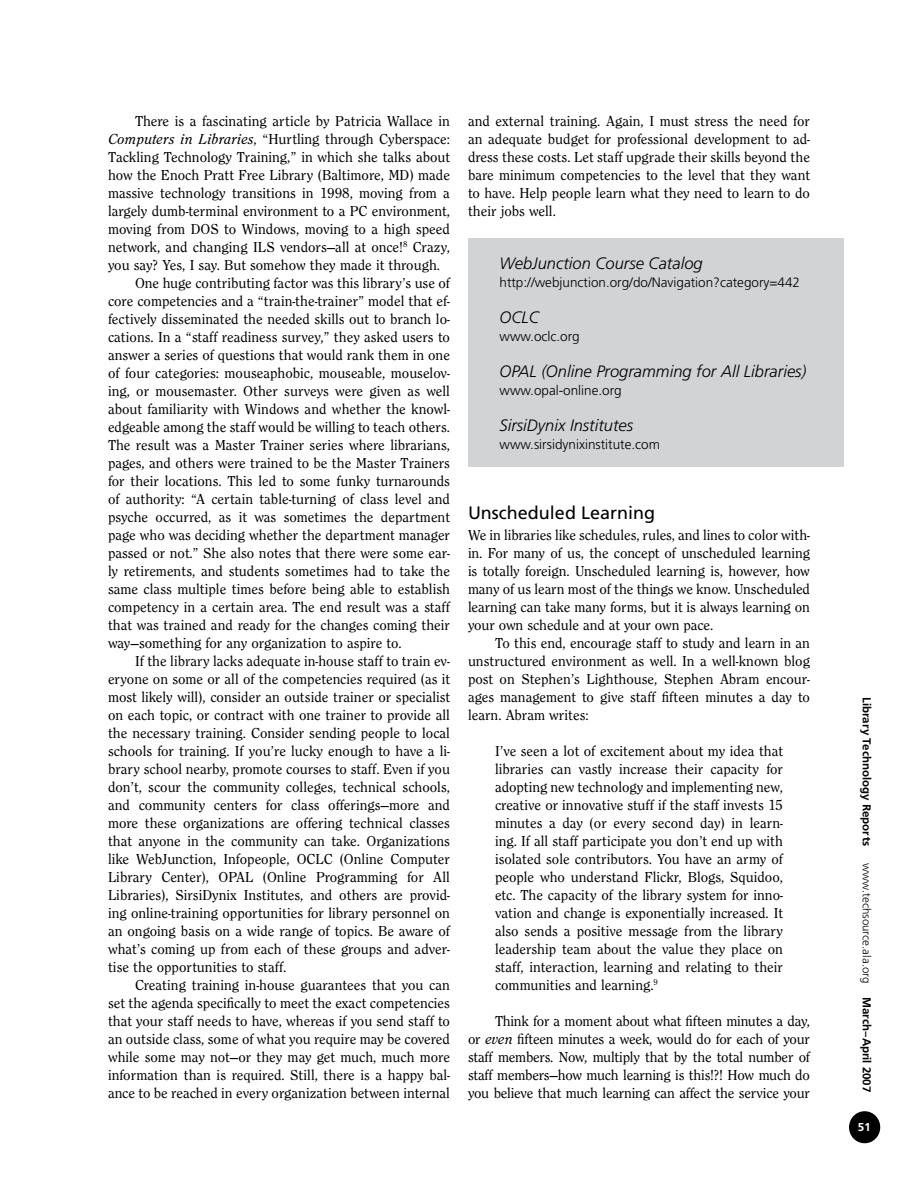
<style>
.page{position:relative;width:918px;height:1188px;background:#fff}
.page>*{position:absolute;margin:0;border:0;box-sizing:border-box;transform-origin:0 0}
.t1{font:18px "Frutiger";color:#000}
.t2{font:italic 300 16.5px "Frutiger";color:#000}
.t3{font:15px/18px "Clearface Regular DTC";color:#000;text-align:justify}
.t4{font:300 13.5px "Frutiger";color:#000}
.t5{font:12px "Frugal Sans Light DTC";color:#000}
.t6{font:12px "Frugal Sans Bold DTC";color:#000}
.t7{font:12px "Frugal Sans Bold DTC";color:#fff}
.s1{font-family:"Clearface Regular Italic DTC"}
.s2{font-family:"Frugal Sans Bold DTC"}
</style>
<div class="page">
<div style="left:850px;top:1112px;width:29px;height:31px;background:#000;border-radius:50%"></div>
<div style="left:849px;top:1111px;width:31px;height:32px;border:2px solid #000;border-radius:50%"></div>
<div style="left:468px;top:239px;width:375px;height:228px;background:#d1d3d4"></div>
<p class="t3" style="left:135px;top:112px;width:316px">There is a fascinating article by Patricia Wallace in</p>
<p class="t3" style="left:108px;top:130px;width:344px"><span class="s1">Computers in Libraries</span>, “Hurtling through Cyberspace:</p>
<p class="t3" style="left:108px;top:148px;width:344px">Tackling Technology Training,” in which she talks about</p>
<p class="t3" style="left:108px;top:166px;width:343px">how the Enoch Pratt Free Library (Baltimore, MD) made</p>
<p class="t3" style="left:108px;top:184px;width:343px">massive technology transitions in 1998, moving from a</p>
<p class="t3" style="left:108px;top:202px;width:343px">largely dumb-terminal environment to a PC environment,</p>
<p class="t3" style="left:108px;top:220px;width:343px">moving from DOS to Windows, moving to a high speed</p>
<p class="t3" style="left:108px;top:238px;width:343px">network, and changing ILS vendors—all at once!<sup>8</sup> Crazy,</p>
<p class="t3" style="left:108px;top:256px;width:334px">you say? Yes, I say. But somehow they made it through.</p>
<p class="t3" style="left:135px;top:274px;width:317px">One huge contributing factor was this library’s use of</p>
<p class="t3" style="left:108px;top:292px;width:343px">core competencies and a “train-the-trainer” model that ef-</p>
<p class="t3" style="left:108px;top:310px;width:343px">fectively disseminated the needed skills out to branch lo-</p>
<p class="t3" style="left:108px;top:328px;width:343px">cations. In a “staff readiness survey,” they asked users to</p>
<p class="t3" style="left:108px;top:346px;width:343px">answer a series of questions that would rank them in one</p>
<p class="t3" style="left:108px;top:364px;width:343px">of four categories: mouseaphobic, mouseable, mouselov-</p>
<p class="t3" style="left:108px;top:382px;width:343px">ing, or mousemaster. Other surveys were given as well</p>
<p class="t3" style="left:108px;top:400px;width:343px">about familiarity with Windows and whether the knowl-</p>
<p class="t3" style="left:108px;top:418px;width:343px">edgeable among the staff would be willing to teach others.</p>
<p class="t3" style="left:108px;top:436px;width:343px">The result was a Master Trainer series where librarians,</p>
<p class="t3" style="left:108px;top:454px;width:343px">pages, and others were trained to be the Master Trainers</p>
<p class="t3" style="left:108px;top:472px;width:343px">for their locations. This led to some funky turnarounds</p>
<p class="t3" style="left:108px;top:490px;width:343px">of authority: “A certain table-turning of class level and</p>
<p class="t3" style="left:108px;top:508px;width:343px">psyche occurred, as it was sometimes the department</p>
<p class="t3" style="left:108px;top:526px;width:344px">page who was deciding whether the department manager</p>
<p class="t3" style="left:108px;top:544px;width:343px">passed or not.” She also notes that there were some ear-</p>
<p class="t3" style="left:108px;top:562px;width:344px">ly retirements, and students sometimes had to take the</p>
<p class="t3" style="left:108px;top:580px;width:343px">same class multiple times before being able to establish</p>
<p class="t3" style="left:108px;top:598px;width:343px">competency in a certain area. The end result was a staff</p>
<p class="t3" style="left:108px;top:616px;width:344px">that was trained and ready for the changes coming their</p>
<p class="t3" style="left:108px;top:634px;width:295px">way—something for any organization to aspire to.</p>
<p class="t3" style="left:135px;top:652px;width:316px">If the library lacks adequate in-house staff to train ev-</p>
<p class="t3" style="left:108px;top:670px;width:344px">eryone on some or all of the competencies required (as it</p>
<p class="t3" style="left:108px;top:688px;width:344px">most likely will), consider an outside trainer or specialist</p>
<p class="t3" style="left:108px;top:706px;width:343px">on each topic, or contract with one trainer to provide all</p>
<p class="t3" style="left:108px;top:724px;width:344px">the necessary training. Consider sending people to local</p>
<p class="t3" style="left:108px;top:742px;width:343px">schools for training. If you’re lucky enough to have a li-</p>
<p class="t3" style="left:108px;top:760px;width:343px">brary school nearby, promote courses to staff. Even if you</p>
<p class="t3" style="left:108px;top:778px;width:344px">don’t, scour the community colleges, technical schools,</p>
<p class="t3" style="left:108px;top:796px;width:343px">and community centers for class offerings—more and</p>
<p class="t3" style="left:108px;top:814px;width:344px">more these organizations are offering technical classes</p>
<p class="t3" style="left:108px;top:832px;width:343px">that anyone in the community can take. Organizations</p>
<p class="t3" style="left:108px;top:850px;width:343px">like WebJunction, Infopeople, OCLC (Online Computer</p>
<p class="t3" style="left:108px;top:868px;width:344px">Library Center), OPAL (Online Programming for All</p>
<p class="t3" style="left:108px;top:886px;width:343px">Libraries), SirsiDynix Institutes, and others are provid-</p>
<p class="t3" style="left:108px;top:904px;width:344px">ing online-training opportunities for library personnel on</p>
<p class="t3" style="left:108px;top:922px;width:343px">an ongoing basis on a wide range of topics. Be aware of</p>
<p class="t3" style="left:108px;top:940px;width:343px">what’s coming up from each of these groups and adver-</p>
<p class="t3" style="left:108px;top:958px;width:180px">tise the opportunities to staff.</p>
<p class="t3" style="left:135px;top:976px;width:317px">Creating training in-house guarantees that you can</p>
<p class="t3" style="left:108px;top:994px;width:343px">set the agenda specifically to meet the exact competencies</p>
<p class="t3" style="left:108px;top:1012px;width:344px">that your staff needs to have, whereas if you send staff to</p>
<p class="t3" style="left:108px;top:1030px;width:344px">an outside class, some of what you require may be covered</p>
<p class="t3" style="left:108px;top:1048px;width:343px">while some may not—or they may get much, much more</p>
<p class="t3" style="left:108px;top:1066px;width:343px">information than is required. Still, there is a happy bal-</p>
<p class="t3" style="left:108px;top:1084px;width:344px">ance to be reached in every organization between internal</p>
<p class="t3" style="left:468px;top:112px;width:344px">and external training. Again, I must stress the need for an adequate budget for professional development to ad&shy;dress these costs. Let staff upgrade their skills beyond the bare minimum competencies to the level that they want to have. Help people learn what they need to learn to do their jobs well.</p>
<p class="t2" style="left:500px;top:254px;width:205px">WebJunction Course Catalog</p>
<p class="t4" style="left:500px;top:275px;width:302px">http://webjunction.org/do/Navigation?category=442</p>
<p class="t2" style="left:500px;top:308px;width:41px">OCLC</p>
<p class="t4" style="left:500px;top:329px;width:82px">www.oclc.org</p>
<p class="t2" style="left:500px;top:362px;width:308px">OPAL (Online Programming for All Libraries)</p>
<p class="t4" style="left:500px;top:383px;width:124px">www.opal-online.org</p>
<p class="t2" style="left:500px;top:416px;width:135px">SirsiDynix Institutes</p>
<p class="t4" style="left:500px;top:437px;width:162px">www.sirsidynixinstitute.com</p>
<p class="t1" style="left:468px;top:503px;width:189px">Unscheduled Learning</p>
<p class="t3" style="left:468px;top:526px;width:344px">We in libraries like schedules, rules, and lines to color with&shy;in. For many of us, the concept of unscheduled learning is totally foreign. Unscheduled learning is, however, how many of us learn most of the things we know. Unscheduled learning can take many forms, but it is always learning on your own schedule and at your own pace.</p>
<p class="t3" style="left:468px;top:634px;width:344px;text-indent:27px">To this end, encourage staff to study and learn in an unstructured environment as well. In a well-known blog post on Stephen’s Lighthouse, Stephen Abram encour&shy;ages management to give staff fifteen minutes a day to learn. Abram writes:</p>
<p class="t3" style="left:495px;top:742px;width:290px">I’ve seen a lot of excitement about my idea that libraries can vastly increase their capacity for adopting new technology and implementing new, creative or innovative stuff if the staff invests 15 minutes a day (or every second day) in learn&shy;ing. If all staff participate you don’t end up with isolated sole contributors. You have an army of people who understand Flickr, Blogs, Squidoo, etc. The capacity of the library system for inno&shy;vation and change is exponentially increased. It also sends a positive message from the library leadership team about the value they place on staff, interaction, learning and relating to their communities and learning.<sup>9</sup></p>
<p class="t3" style="left:468px;top:1012px;width:344px;text-indent:27px">Think for a moment about what fifteen minutes a day, or <span class="s1">even</span> fifteen minutes a week, would do for each of your staff members. Now, multiply that by the total number of staff members—how much learning is this!?! How much do you believe that much learning can affect the service your</p>
<p class="t6" style="left:874px;top:697px;width:151px;rotate:90deg">Library Technology Reports</p>
<p class="t5" style="left:874px;top:863px;width:231px;rotate:90deg">www.techsource.ala.org <span class="s2">March–April 2007</span></p>
<p class="t7" style="left:858px;top:1120px;width:14px">51</p>
</div>
